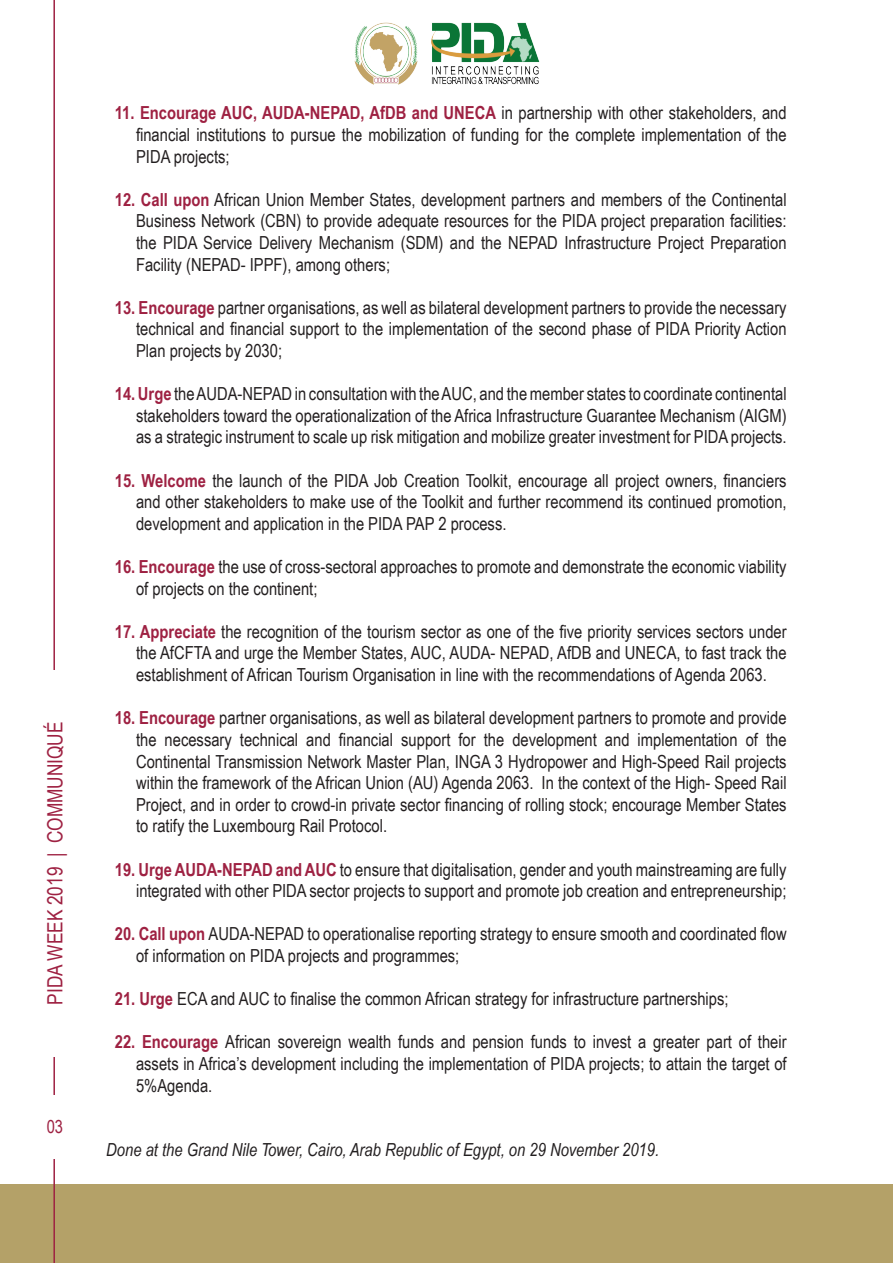
<style>
.page{position:relative;width:893px;height:1263px;background:#fff}
.page>*{position:absolute;margin:0;border:0;box-sizing:border-box;transform-origin:0 0}
.t1{font:21px "Arial Narrow";color:#9e2142}
.t2{font:18px/21.6px "Arial Narrow";color:#231f20;text-align:justify}
.t3{font:italic 18px "Arial Narrow";color:#231f20}
.t4{font:18px "Arial Narrow";color:#9e2142}
.s1{font-weight:700;color:#9e2142}
</style>
<div class="page">
<div style="left:0;top:1184px;width:893px;height:79px;background:#b4a168"></div>
<hr style="left:53px;top:0;width:2px;height:1263px;background:#9e2142">
<div style="left:38px;top:670px;width:34px;height:387px;background:#fff"></div>
<img style="left:354px;top:22px;width:186px;height:63px">
<div style="left:23px;top:1095px;width:64px;height:64px;background:#fff"></div>
<p class="t1" style="left:40px;top:1005px;width:284px;rotate:-90deg">PIDA WEEK 2019 | COMMUNIQUÉ</p>
<p class="t4" style="left:47px;top:1114px;width:18px">03</p>
<p class="t2" style="left:136px;top:102px;width:652px;text-indent:-21px"><span class="s1">11. Encourage AUC, AUDA-NEPAD, AfDB and UNECA</span> in partnership with other stakeholders, and financial institutions to pursue the mobilization of funding for the complete implementation of the PIDA projects;</p>
<p class="t2" style="left:136px;top:188px;width:652px;text-indent:-21px"><span class="s1">12. Call upon</span> African Union Member States, development partners and members of the Continental Business Network (CBN) to provide adequate resources for the PIDA project preparation facilities: the PIDA Service Delivery Mechanism (SDM) and the NEPAD Infrastructure Project Preparation Facility (NEPAD- IPPF), among others;</p>
<p class="t2" style="left:136px;top:296px;width:652px;text-indent:-21px"><span class="s1">13. Encourage</span> partner organisations, as well as bilateral development partners to provide the necessary technical and financial support to the implementation of the second phase of PIDA Priority Action Plan projects by 2030;</p>
<p class="t2" style="left:136px;top:382px;width:652px;text-indent:-21px"><span class="s1">14. Urge</span> the AUDA-NEPAD in consultation with the AUC, and the member states to coordinate continental stakeholders toward the operationalization of the Africa Infrastructure Guarantee Mechanism (AIGM) as a strategic instrument to scale up risk mitigation and mobilize greater investment for PIDA projects.</p>
<p class="t2" style="left:136px;top:469px;width:652px;text-indent:-21px"><span class="s1">15. Welcome</span> the launch of the PIDA Job Creation Toolkit, encourage all project owners, financiers and other stakeholders to make use of the Toolkit and further recommend its continued promotion, development and application in the PIDA PAP 2 process.</p>
<p class="t2" style="left:136px;top:555px;width:652px;text-indent:-21px"><span class="s1">16. Encourage</span> the use of cross-sectoral approaches to promote and demonstrate the economic viability of projects on the continent;</p>
<p class="t2" style="left:136px;top:620px;width:652px;text-indent:-21px"><span class="s1">17. Appreciate</span> the recognition of the tourism sector as one of the five priority services sectors under the AfCFTA and urge the Member States, AUC, AUDA- NEPAD, AfDB and UNECA, to fast track the establishment of African Tourism Organisation in line with the recommendations of Agenda 2063.</p>
<p class="t2" style="left:136px;top:706px;width:652px;text-indent:-21px"><span class="s1">18. Encourage</span> partner organisations, as well as bilateral development partners to promote and provide the necessary technical and financial support for the development and implementation of the Continental Transmission Network Master Plan, INGA 3 Hydropower and High-Speed Rail projects within the framework of the African Union (AU) Agenda 2063. In the context of the High- Speed Rail Project, and in order to crowd-in private sector financing of rolling stock; encourage Member States to ratify the Luxembourg Rail Protocol.</p>
<p class="t2" style="left:115px;top:858px;width:673px;text-align:right"><span class="s1">19. Urge AUDA-NEPAD and AUC</span> to ensure that digitalisation, gender and youth mainstreaming are fully integrated with other PIDA sector projects to support and promote job creation and entrepreneurship;</p>
<p class="t2" style="left:136px;top:922px;width:652px;text-indent:-21px"><span class="s1">20. Call upon</span> AUDA-NEPAD to operationalise reporting strategy to ensure smooth and coordinated flow of information on PIDA projects and programmes;</p>
<p class="t2" style="left:115px;top:987px;width:615px"><span class="s1">21. Urge</span> ECA and AUC to finalise the common African strategy for infrastructure partnerships;</p>
<p class="t2" style="left:136px;top:1030px;width:652px;text-indent:-21px"><span class="s1">22. Encourage</span> African sovereign wealth funds and pension funds to invest a greater part of their assets in Africa’s development including the implementation of PIDA projects; to attain the target of 5%Agenda.</p>
<p class="t3" style="left:106px;top:1137px;width:554px">Done at the Grand Nile Tower, Cairo, Arab Republic of Egypt, on 29 November 2019.</p>
</div>
